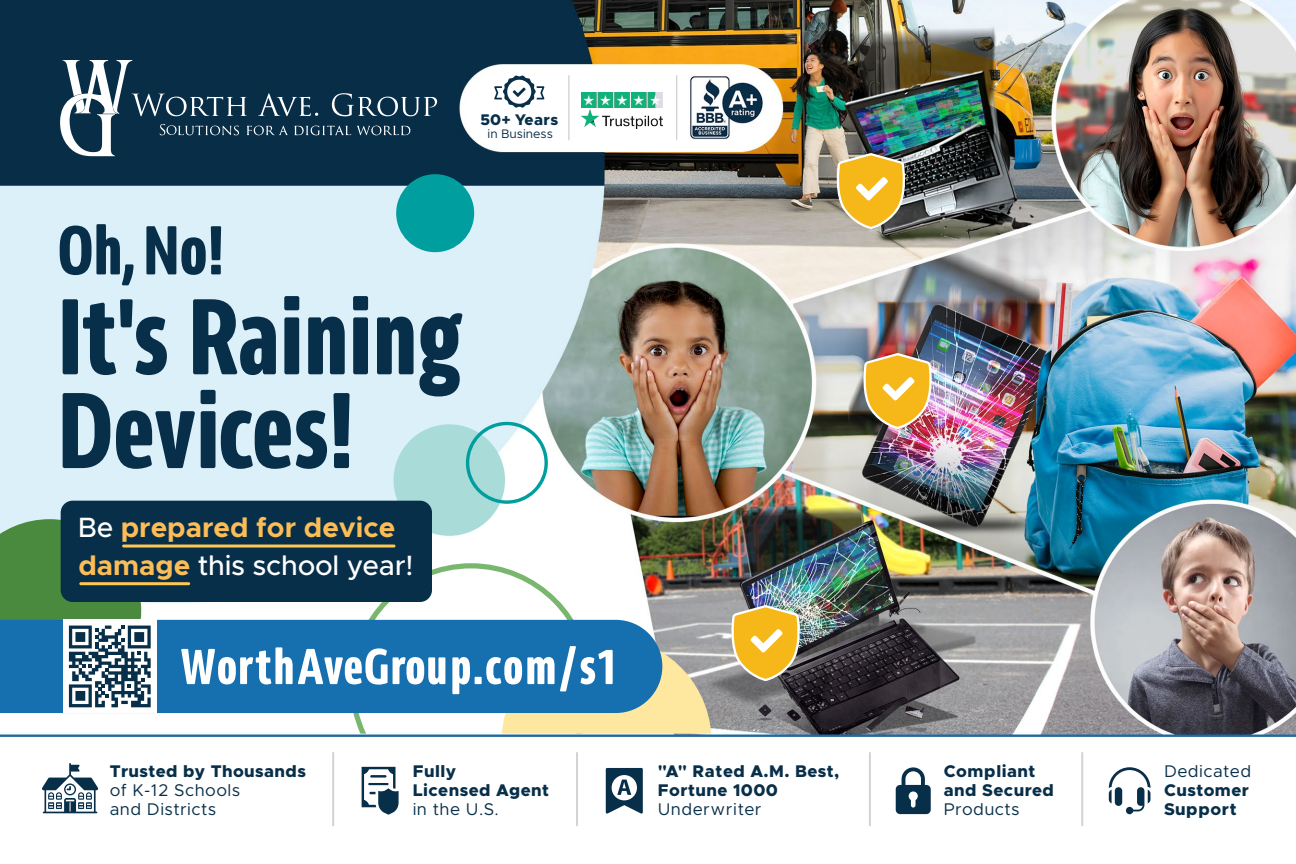
<style>
.page{position:relative;width:1296px;height:864px;background:#fff}
.page>*{position:absolute;margin:0;border:0;box-sizing:border-box;transform-origin:0 0}
.t1{font:107.2px/93.8px "Earlgos";letter-spacing:-.01em;color:#082f49}
.t2{font:68.8px "Earlgos";color:#082f49}
.t3{font:50.2px "Earlgos";letter-spacing:.005em;color:#fff}
.t4{font:700 28px/38px "Metropolis";color:#fdbd56}
.t5{font:800 17px/19px "Metropolis";letter-spacing:.025em;color:#082f49}
.t6{font:17px/19px "Metropolis";letter-spacing:.025em;color:#082f49}
.t7{font:800 15.4px "Metropolis";letter-spacing:.015em;color:#082f49}
.t8{font:12.4px "Metropolis";letter-spacing:-.005em;color:#082f49}
.s1{font-weight:500;color:#fff}
</style>
<div class="page">
<img style="left:0;top:0;width:1296px;height:827px">
<div style="left:396px;top:174px;width:78px;height:78px;background:#009e9e;border-radius:50%"></div>
<div style="left:394px;top:424px;width:111px;height:112px;background:#a9dcd9;border-radius:50%"></div>
<svg style="left:466px;top:422px;width:82px;height:82px"></svg>
<svg style="left:350px;top:563px;width:361px;height:171px"></svg>
<svg style="left:834px;top:153px;width:74px;height:76px;background:#d5af51"></svg>
<img style="left:860px;top:353px;width:75px;height:76px">
<svg style="left:728px;top:605px;width:75px;height:76px;background:#d5b157"></svg>
<div style="left:61px;top:501px;width:371px;height:101px;background:#082f49;border-radius:12px"></div>
<hr style="left:122px;top:545px;width:274px;height:3px;background:#ffc951;border-radius:2px">
<hr style="left:79px;top:582px;width:111px;height:3px;background:#ffc951;border-radius:2px">
<svg style="left:60px;top:60px;width:377px;height:96px;background:#26465d"></svg>
<img style="left:580px;top:108px;width:83px;height:21px">
<img style="left:582px;top:92px;width:80px;height:15px">
<hr style="left:568px;top:75px;width:2px;height:65px;background:#d1d3d4">
<hr style="left:676px;top:75px;width:1px;height:65px;background:#d1d3d4">
<svg style="left:494px;top:75px;width:50px;height:33px"></svg>
<div style="left:0;top:620px;width:662px;height:93px;background:#166faf"></div>
<div style="left:63px;top:620px;width:93px;height:93px;background:#fff"></div>
<svg style="left:0;top:519px;width:151px;height:188px"></svg>
<svg style="left:606px;top:768px;width:37px;height:46px"></svg>
<svg style="left:362px;top:767px;width:37px;height:48px"></svg>
<svg style="left:42px;top:763px;width:56px;height:50px"></svg>
<svg style="left:896px;top:767px;width:35px;height:47px"></svg>
<svg style="left:1109px;top:767px;width:41px;height:47px"></svg>
<hr style="left:1081px;top:752px;width:2px;height:74px;background:#d1d3d4">
<hr style="left:332px;top:752px;width:2px;height:74px;background:#d1d3d4">
<hr style="left:576px;top:752px;width:2px;height:74px;background:#d1d3d4">
<hr style="left:869px;top:752px;width:2px;height:74px;background:#d1d3d4">
<p class="t7" style="left:480px;top:110px;width:79px">50+ Years</p>
<p class="t8" style="left:488px;top:126px;width:67px">in Business</p>
<h2 class="t2" style="left:57px;top:208px;width:169px">Oh, No!</h2>
<h1 class="t1" style="left:57px;top:290px;width:407px">It's Raining<br>Devices!</h1>
<h3 class="t4" style="left:78px;top:508px;width:337px"><span class="s1">Be</span> prepared for device damage <span class="s1">this school year!</span></h3>
<h3 class="t3" style="left:180px;top:636px;width:439px">WorthAveGroup.com/s1</h3>
<p class="t5" style="left:110px;top:761px;width:198px">Trusted by Thousands</p>
<p class="t6" style="left:110px;top:780px;width:132px">of K-12 Schools and Districts</p>
<p class="t5" style="left:413px;top:761px;width:138px">Fully<br>Licensed Agent</p>
<p class="t6" style="left:413px;top:799px;width:88px">in the U.S.</p>
<p class="t5" style="left:658px;top:762px;width:183px">"A" Rated A.M. Best,<br>Fortune 1000</p>
<p class="t6" style="left:658px;top:800px;width:105px">Underwriter</p>
<p class="t5" style="left:944px;top:761px;width:112px">Compliant and Secured</p>
<p class="t6" style="left:944px;top:799px;width:77px">Products</p>
<p class="t6" style="left:1164px;top:761px;width:89px">Dedicated</p>
<p class="t5" style="left:1164px;top:780px;width:86px">Customer<br>Support</p>
</div>
